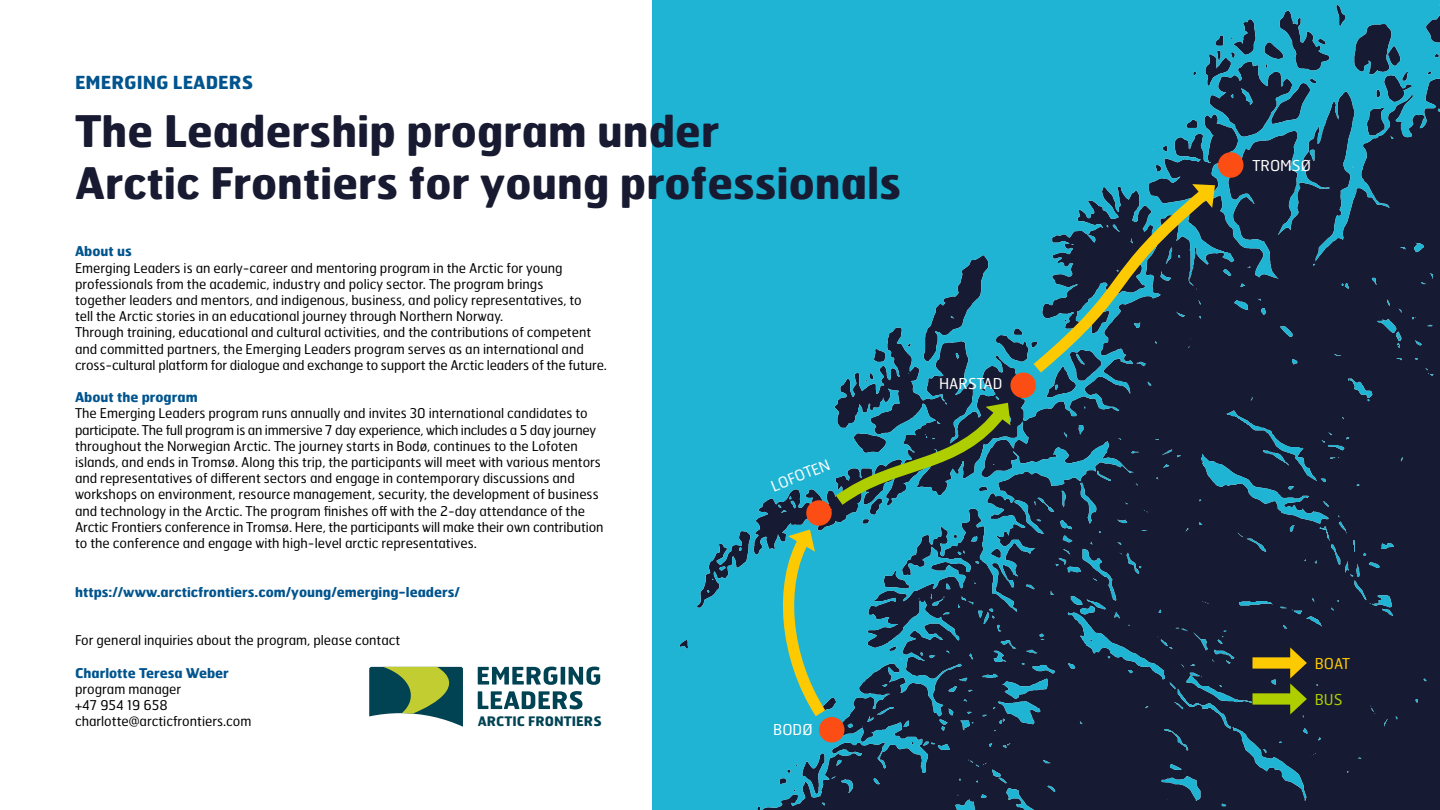
<style>
.page{position:relative;width:1440px;height:810px;background:#fff}
.page>*{position:absolute;margin:0;border:0;box-sizing:border-box;transform-origin:0 0}
.t1{font:700 43.5px "Hermes FB";color:#171a30}
.t2{font:700 18px "Hermes FB";color:#01548d}
.t3{font:15px "Hermes FB";color:#fff}
.t4{font:15px "Hermes FB";color:#fdca01}
.t5{font:15px "Hermes FB";color:#aece00}
.t6{font:13.5px/16.2px "Hermes FB";color:#000}
.t7{font:700 13.5px "Hermes FB";color:#01548d}
.t8{font:700 13.12px "Hermes FB";color:#014253}
</style>
<div class="page">
<img style="left:652px;top:0;width:788px;height:810px">
<div style="left:819px;top:717px;width:25px;height:25px;background:#fc4d14;border-radius:50%"></div>
<div style="left:806px;top:500px;width:26px;height:26px;background:#fc4d14;border-radius:50%"></div>
<div style="left:1010px;top:373px;width:26px;height:25px;background:#fc4d14;border-radius:50%"></div>
<div style="left:1218px;top:152px;width:26px;height:26px;background:#fc4d14;border-radius:50%"></div>
<svg style="left:779px;top:523px;width:57px;height:206px;background:#4db3a4"></svg>
<svg style="left:824px;top:395px;width:193px;height:121px;background:#2c7074"></svg>
<svg style="left:1021px;top:176px;width:202px;height:208px;background:#2c616c"></svg>
<div style="left:1252px;top:657px;width:44px;height:12px;background:#fdca01"></div>
<div style="left:1252px;top:693px;width:44px;height:12px;background:#aece00"></div>
<svg style="left:1290px;top:647px;width:17px;height:67px"></svg>
<svg style="left:369px;top:667px;width:94px;height:60px"></svg>
<svg style="left:478px;top:667px;width:122px;height:18px"></svg>
<svg style="left:478px;top:691px;width:105px;height:18px"></svg>
<p class="t2" style="left:75px;top:71px;width:180px">EMERGING LEADERS</p>
<p class="t1" style="left:75px;top:103px;width:646px">The Leadership program under</p>
<p class="t1" style="left:75px;top:155px;width:828px">Arctic Frontiers for young professionals</p>
<p class="t7" style="left:75px;top:243px;width:58px">About us</p>
<p class="t6" style="left:75px;top:259px;width:533px">Emerging Leaders is an early-career and mentoring program in the Arctic for young professionals from the academic, industry and policy sector. The program brings<br>together leaders and mentors, and indigenous, business, and policy representatives, to<br>tell the Arctic stories in an educational journey through Northern Norway.<br>Through training, educational and cultural activities, and the contributions of competent and committed partners, the Emerging Leaders program serves as an international and cross-cultural platform for dialogue and exchange to support the Arctic leaders of the future.</p>
<p class="t7" style="left:75px;top:388px;width:124px">About the program</p>
<p class="t6" style="left:75px;top:405px;width:530px">The Emerging Leaders program runs annually and invites 30 international candidates to participate. The full program is an immersive 7 day experience, which includes a 5 day journey throughout the Norwegian Arctic. The journey starts in Bodø, continues to the Lofoten islands, and ends in Tromsø. Along this trip, the participants will meet with various mentors and representatives of different sectors and engage in contemporary discussions and workshops on environment, resource management, security, the development of business and technology in the Arctic. The program finishes off with the 2-day attendance of the Arctic Frontiers conference in Tromsø. Here, the participants will make their own contribution to the conference and engage with high-level arctic representatives.</p>
<p class="t7" style="left:75px;top:583px;width:386px">https://www.arcticfrontiers.com/young/emerging-leaders/</p>
<p class="t6" style="left:75px;top:632px;width:327px">For general inquiries about the program, please contact</p>
<p class="t7" style="left:75px;top:664px;width:155px">Charlotte Teresa Weber</p>
<p class="t6" style="left:75px;top:680px;width:108px">program manager</p>
<p class="t6" style="left:75px;top:697px;width:178px">+47 954 19 658 charlotte@arcticfrontiers.com</p>
<p class="t8" style="left:478px;top:712px;width:126px">ARCTIC FRONTIERS</p>
<p class="t3" style="left:768px;top:478px;width:64px;rotate:-22deg">LOFOTEN</p>
<p class="t3" style="left:773px;top:720px;width:41px">BODØ</p>
<p class="t3" style="left:939px;top:374px;width:65px">HARSTAD</p>
<p class="t3" style="left:1252px;top:156px;width:60px">TROMSØ</p>
<p class="t4" style="left:1315px;top:654px;width:37px">BOAT</p>
<p class="t5" style="left:1315px;top:690px;width:29px">BUS</p>
</div>
